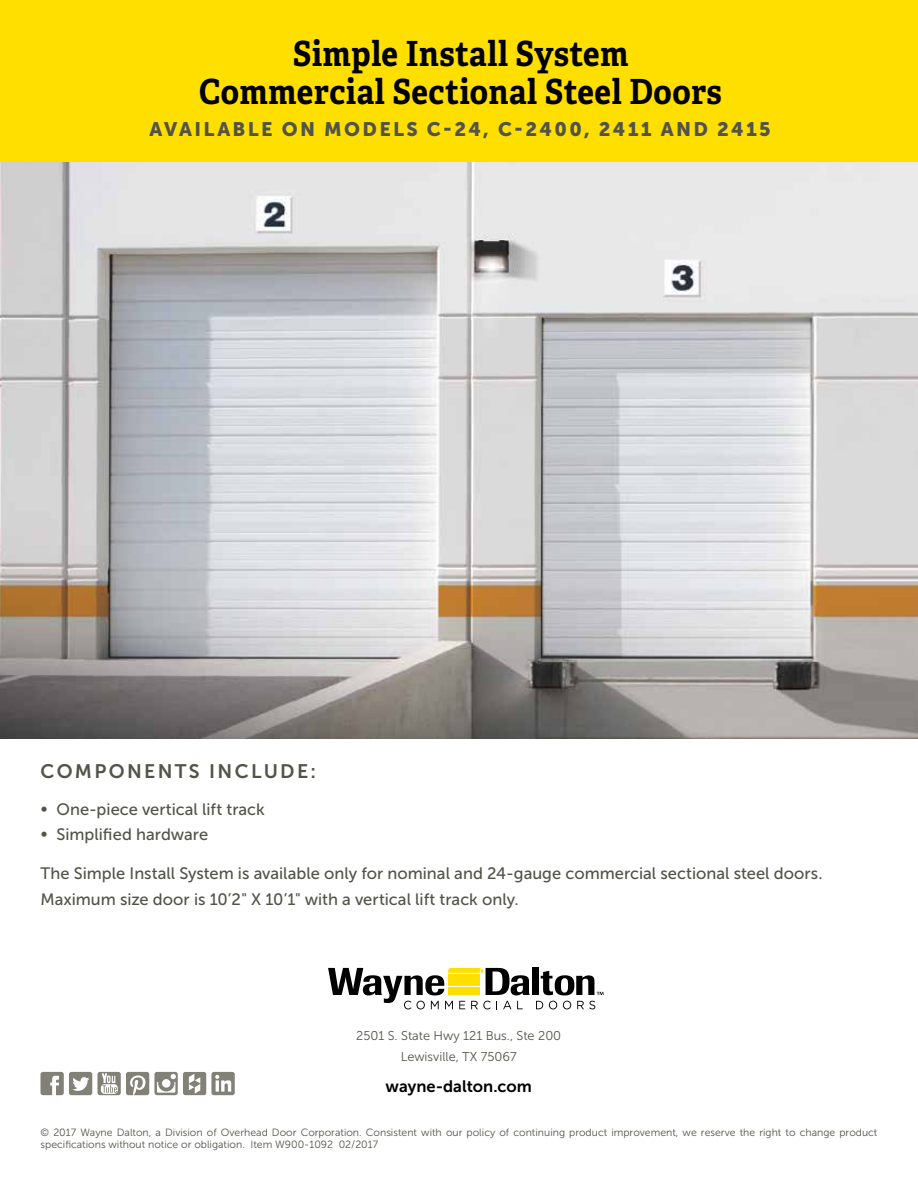
<style>
.page{position:relative;width:918px;height:1188px;background:#fff}
.page>*{position:absolute;margin:0;border:0;box-sizing:border-box;transform-origin:0 0}
.t1{font:700 34.65px/37.8px "Adelle PE";letter-spacing:.02em;color:#000;text-align:center;scale:.91 1}
.t2{font:19.5px "Museo Sans 900";letter-spacing:.12em;color:#525349}
.t3{font:19.5px "Museo Sans 700";letter-spacing:.12em;color:#525349}
.t4{font:16.5px/25.5px "Museo Sans 500";color:#525349}
.t5{font:16.5px "Museo Sans 700";color:#000}
.t6{font:12.75px/21px "Museo Sans 300";color:#525349;text-align:center}
.t7{font:10.5px/12px "Museo Sans 300";color:#525349}
</style>
<div class="page">
<img style="left:0;top:162px;width:918px;height:577px">
<div style="left:532px;top:968px;width:6px;height:27px;background:#000"></div>
<svg style="left:541px;top:971px;width:63px;height:24px"></svg>
<svg style="left:328px;top:968px;width:202px;height:41px"></svg>
<svg style="left:536px;top:1001px;width:7px;height:8px"></svg>
<svg style="left:549px;top:1001px;width:8px;height:8px"></svg>
<svg style="left:563px;top:1001px;width:8px;height:8px"></svg>
<svg style="left:577px;top:1001px;width:18px;height:8px"></svg>
<svg style="left:40px;top:1072px;width:195px;height:23px"></svg>
<div style="left:0;top:0;width:918px;height:162px;background:#ffdf00"></div>
<h1 class="t1" style="left:199px;top:33px;width:576px">Simple Install System<br>Commercial Sectional Steel Doors</h1>
<h2 class="t2" style="left:149px;top:118px;width:623px">AVAILABLE ON MODELS C-24, C-2400, 2411 AND 2415</h2>
<h2 class="t3" style="left:40px;top:761px;width:277px">COMPONENTS INCLUDE:</h2>
<h3 class="t4" style="left:40px;top:796px;width:226px">• One-piece vertical lift track</h3>
<h3 class="t4" style="left:40px;top:822px;width:169px">• Simplified hardware</h3>
<h3 class="t4" style="left:40px;top:861px;width:784px">The Simple Install System is available only for nominal and 24-gauge commercial sectional steel doors.<br>Maximum size door is 10’2" X 10’1" with a vertical lift track only.</h3>
<p class="t6" style="left:356px;top:1025px;width:207px">2501 S. State Hwy 121 Bus., Ste 200<br>Lewisville, TX 75067</p>
<h3 class="t5" style="left:385px;top:1077px;width:148px">wayne-dalton.com</h3>
<p class="t7" style="left:40px;top:1127px;width:839px">© 2017 Wayne Dalton, a Division of Overhead Door Corporation. Consistent with our policy of continuing product improvement, we reserve the right to change product specifications without notice or obligation. Item W900-1092 02/2017</p>
</div>
